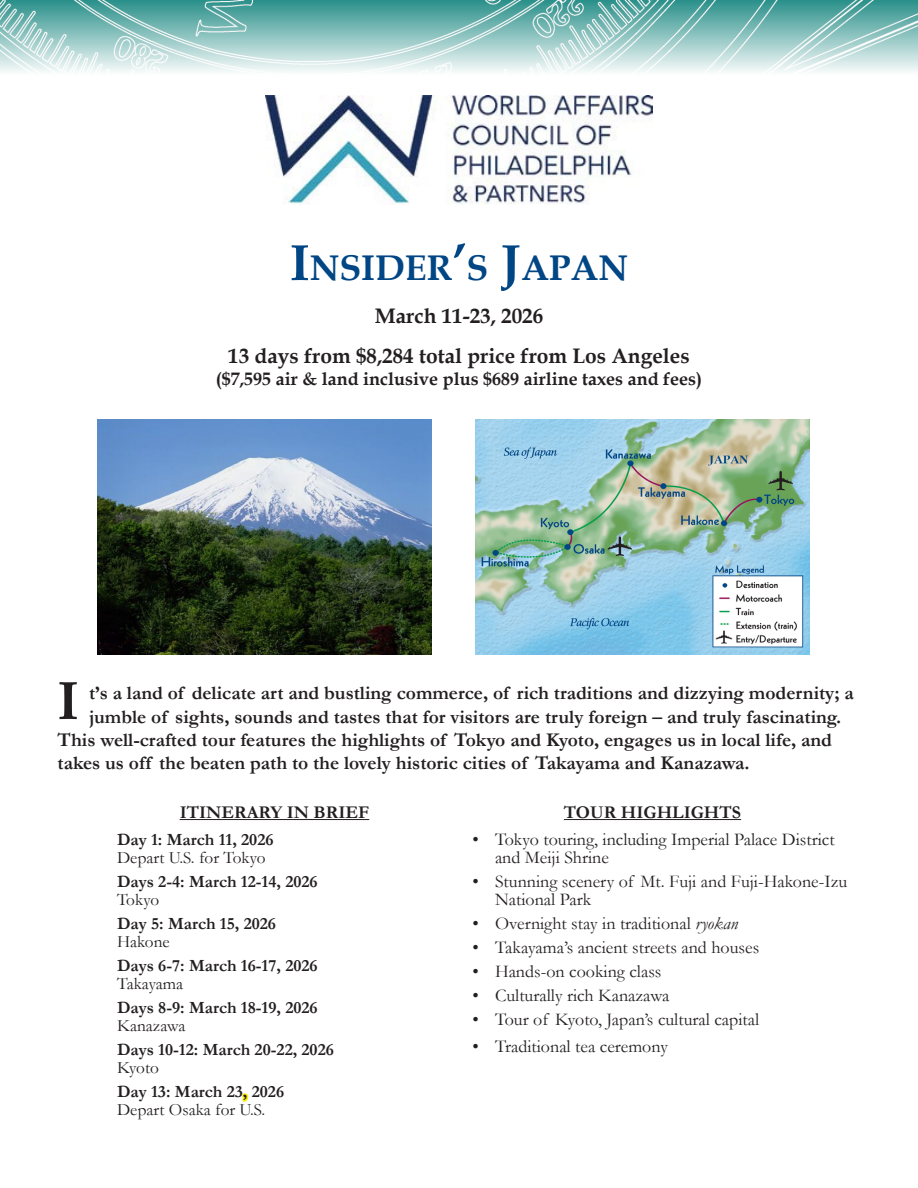
<style>
.page{position:relative;width:918px;height:1188px;background:#fff}
.page>*{position:absolute;margin:0;border:0;box-sizing:border-box;transform-origin:0 0}
.t1{font:700 54px "Book Antiqua";color:#231f20}
.t2{font:700 35.7px "Book Antiqua";color:#004685}
.t3{font:700 21px "Book Antiqua";color:#231f20}
.t4{font:700 19.5px "Garamond";color:#231f20}
.t5{font:18px/18px "Garamond";color:#231f20}
.t6{font:700 18px "Book Antiqua";color:#231f20}
.t7{font:700 18px "Garamond";color:#231f20}
.t8{font:700 17.25px "Garamond";color:#231f20}
.t9{font:17.25px "Garamond";color:#231f20}
.s1{font-size:51px}
.s2{color:#fbef04}
.s3{font-style:italic}
</style>
<div class="page">
<hr style="left:180px;top:819px;width:189px;height:1px;background:#231f20">
<hr style="left:564px;top:819px;width:177px;height:1px;background:#231f20">
<img style="left:97px;top:419px;width:335px;height:236px">
<img style="left:0;top:0;width:918px;height:72px">
<img style="left:475px;top:419px;width:335px;height:236px">
<img style="left:266px;top:96px;width:386px;height:109px">
<p class="t2" style="left:290px;top:244px;width:340px"><span class="s1">I</span>NSIDER<span class="s1">’</span>S <span class="s1">J</span>APAN</p>
<p class="t3" style="left:375px;top:302px;width:170px">March 11-23, 2026</p>
<p class="t3" style="left:228px;top:342px;width:463px">13 days from $8,284 total price from Los Angeles</p>
<p class="t6" style="left:216px;top:366px;width:488px">($7,595 air &amp; land inclusive plus $689 airline taxes and fees)</p>
<p class="t1" style="left:58px;top:664px;width:23px">I</p>
<p class="t4" style="left:89px;top:680px;width:766px">t’s a land of delicate art and bustling commerce, of rich traditions and dizzying modernity; a</p>
<p class="t4" style="left:89px;top:703px;width:754px">jumble of sights, sounds and tastes that for visitors are truly foreign – and truly fascinating.</p>
<p class="t4" style="left:58px;top:727px;width:776px">This well-crafted tour features the highlights of Tokyo and Kyoto, engages us in local life, and</p>
<p class="t4" style="left:58px;top:750px;width:694px">takes us off the beaten path to the lovely historic cities of Takayama and Kanazawa.</p>
<p class="t7" style="left:180px;top:800px;width:191px">ITINERARY IN BRIEF</p>
<p class="t8" style="left:117px;top:828px;width:158px">Day 1: March 11, 2026</p>
<p class="t9" style="left:117px;top:846px;width:150px">Depart U.S. for Tokyo</p>
<p class="t8" style="left:117px;top:870px;width:202px">Days 2-4: March 12-14, 2026</p>
<p class="t9" style="left:117px;top:888px;width:44px">Tokyo</p>
<p class="t8" style="left:117px;top:912px;width:161px">Day 5: March 15, 2026</p>
<p class="t9" style="left:117px;top:930px;width:54px">Hakone</p>
<p class="t8" style="left:117px;top:954px;width:202px">Days 6-7: March 16-17, 2026</p>
<p class="t9" style="left:117px;top:972px;width:68px">Takayama</p>
<p class="t8" style="left:117px;top:996px;width:202px">Days 8-9: March 18-19, 2026</p>
<p class="t9" style="left:117px;top:1014px;width:70px">Kanazawa</p>
<p class="t8" style="left:117px;top:1038px;width:218px">Days 10-12: March 20-22, 2026</p>
<p class="t9" style="left:117px;top:1056px;width:43px">Kyoto</p>
<p class="t8" style="left:117px;top:1080px;width:169px">Day 13: March 23<span class="s2">,</span> 2026</p>
<p class="t9" style="left:117px;top:1098px;width:150px">Depart Osaka for U.S.</p>
<p class="t7" style="left:564px;top:800px;width:179px">TOUR HIGHLIGHTS</p>
<p class="t5" style="left:495px;top:830px;width:341px;text-indent:-22px">• Tokyo touring, including Imperial Palace District and Meiji Shrine</p>
<p class="t5" style="left:495px;top:872px;width:354px;text-indent:-22px">• Stunning scenery of Mt. Fuji and Fuji-Hakone-Izu<br>National Park</p>
<p class="t5" style="left:473px;top:914px;width:267px">• Overnight stay in traditional <span class="s3">ryokan</span></p>
<p class="t5" style="left:473px;top:938px;width:288px">• Takayama’s ancient streets and houses</p>
<p class="t5" style="left:473px;top:962px;width:190px">• Hands-on cooking class</p>
<p class="t5" style="left:473px;top:986px;width:198px">• Culturally rich Kanazawa</p>
<p class="t5" style="left:473px;top:1010px;width:288px">• Tour of Kyoto, Japan’s cultural capital</p>
<p class="t5" style="left:473px;top:1037px;width:197px">• Traditional tea ceremony</p>
</div>
